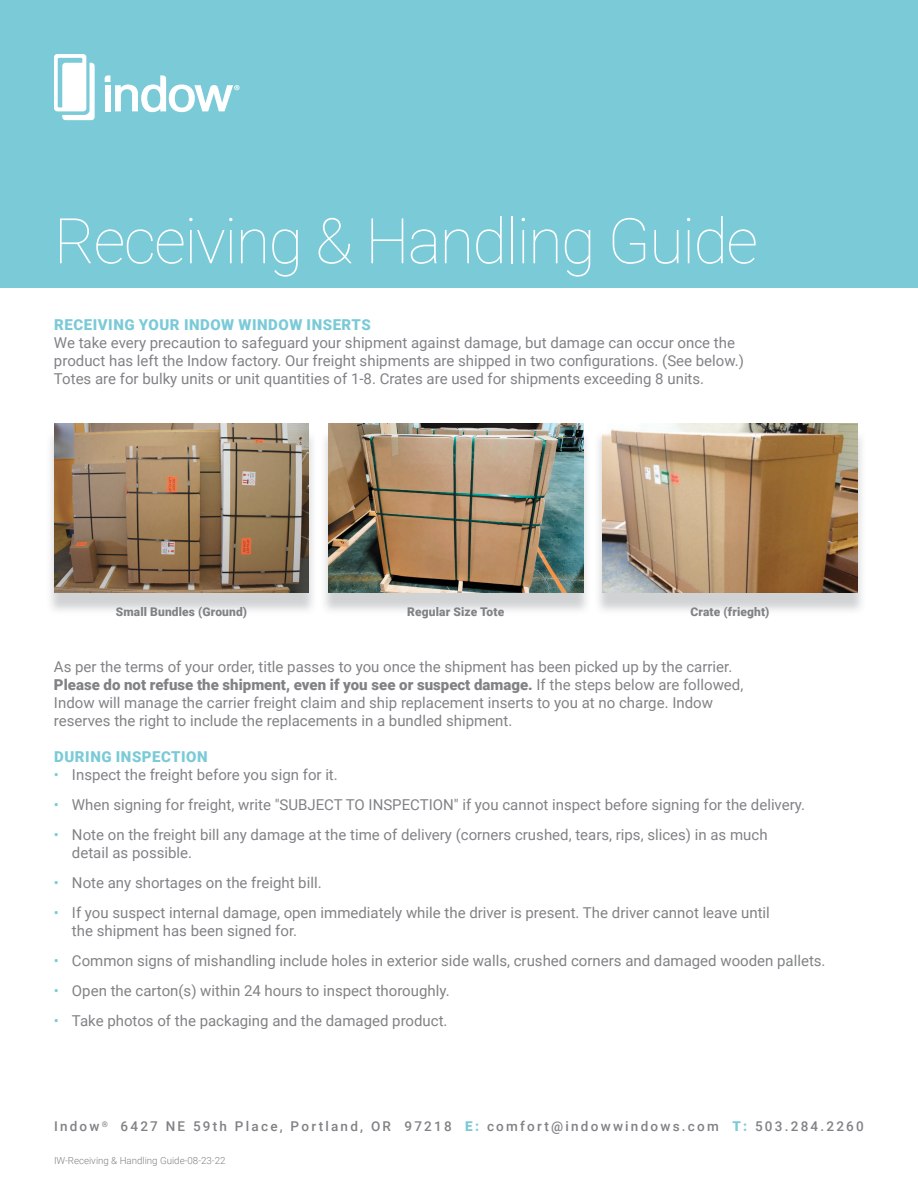
<style>
.page{position:relative;width:918px;height:1188px;background:#fff}
.page>*{position:absolute;margin:0;border:0;box-sizing:border-box;transform-origin:0 0}
.t1{font:100 63px "Roboto";letter-spacing:-.025em;color:#fff}
.t2{font:15px/18px "Roboto";color:#808285}
.t3{font:900 15px "Roboto";letter-spacing:.035em;color:#7acad7}
.t4{font:500 13.5px "Roboto";letter-spacing:.165em;color:#808285}
.t5{font:900 12px "Roboto";letter-spacing:.01em;color:#808285}
.t6{font:300 9.75px "Roboto";color:#808285}
.s1{font-weight:900}
.s2{color:#7acad7}
.s3{font-weight:900;color:#7acad7}
</style>
<div class="page">
<div style="left:0;top:0;width:918px;height:287px;background:#7acad7"></div>
<img style="left:54px;top:423px;width:255px;height:170px">
<img style="left:598px;top:434px;width:264px;height:177px">
<img style="left:603px;top:423px;width:255px;height:170px">
<img style="left:324px;top:430px;width:263px;height:181px">
<img style="left:328px;top:423px;width:255px;height:170px">
<svg style="left:105px;top:75px;width:135px;height:37px"></svg>
<svg style="left:54px;top:54px;width:41px;height:66px"></svg>
<h1 class="t1" style="left:54px;top:197px;width:706px">Receiving &amp; Handling Guide</h1>
<p class="t3" style="left:54px;top:314px;width:318px">RECEIVING YOUR INDOW WINDOW INSERTS</p>
<p class="t2" style="left:54px;top:333px;width:691px">We take every precaution to safeguard your shipment against damage, but damage can occur once the product has left the Indow factory. Our freight shipments are shipped in two configurations. (See below.)<br>Totes are for bulky units or unit quantities of 1-8. Crates are used for shipments exceeding 8 units.</p>
<p class="t5" style="left:116px;top:603px;width:133px">Small Bundles (Ground)</p>
<p class="t5" style="left:407px;top:603px;width:98px">Regular Size Tote</p>
<p class="t5" style="left:691px;top:603px;width:80px">Crate (frieght)</p>
<p class="t2" style="left:54px;top:657px;width:691px">As per the terms of your order, title passes to you once the shipment has been picked up by the carrier.<br><span class="s1">Please do not refuse the shipment, even if you see or suspect damage.</span> If the steps below are followed, Indow will manage the carrier freight claim and ship replacement inserts to you at no charge. Indow reserves the right to include the replacements in a bundled shipment.</p>
<p class="t3" style="left:54px;top:746px;width:155px">DURING INSPECTION</p>
<p class="t2" style="left:54px;top:765px;width:285px"><span class="s2">•</span> Inspect the freight before you sign for it.</p>
<p class="t2" style="left:54px;top:795px;width:753px"><span class="s2">•</span> When signing for freight, write "SUBJECT TO INSPECTION" if you cannot inspect before signing for the delivery.</p>
<p class="t2" style="left:72px;top:825px;width:697px;text-indent:-18px"><span class="s2">•</span> Note on the freight bill any damage at the time of delivery (corners crushed, tears, rips, slices) in as much detail as possible.</p>
<p class="t2" style="left:54px;top:873px;width:269px"><span class="s2">•</span> Note any shortages on the freight bill.</p>
<p class="t2" style="left:72px;top:903px;width:699px;text-indent:-18px"><span class="s2">•</span> If you suspect internal damage, open immediately while the driver is present. The driver cannot leave until the shipment has been signed for.</p>
<p class="t2" style="left:54px;top:951px;width:773px"><span class="s2">•</span> Common signs of mishandling include holes in exterior side walls, crushed corners and damaged wooden pallets.</p>
<p class="t2" style="left:54px;top:981px;width:397px"><span class="s2">•</span> Open the carton(s) within 24 hours to inspect thoroughly.</p>
<p class="t2" style="left:54px;top:1011px;width:395px"><span class="s2">•</span> Take photos of the packaging and the damaged product.</p>
<p class="t4" style="left:54px;top:1117px;width:811px">Indow <sup>®</sup> 6427 NE 59th Place, Portland, OR 97218 <span class="s3">E:</span> comfort@indowwindows.com <span class="s3">T:</span> 503.284.2260</p>
<p class="t6" style="left:54px;top:1154px;width:173px">IW-Receiving &amp; Handling Guide-08-23-22</p>
</div>
